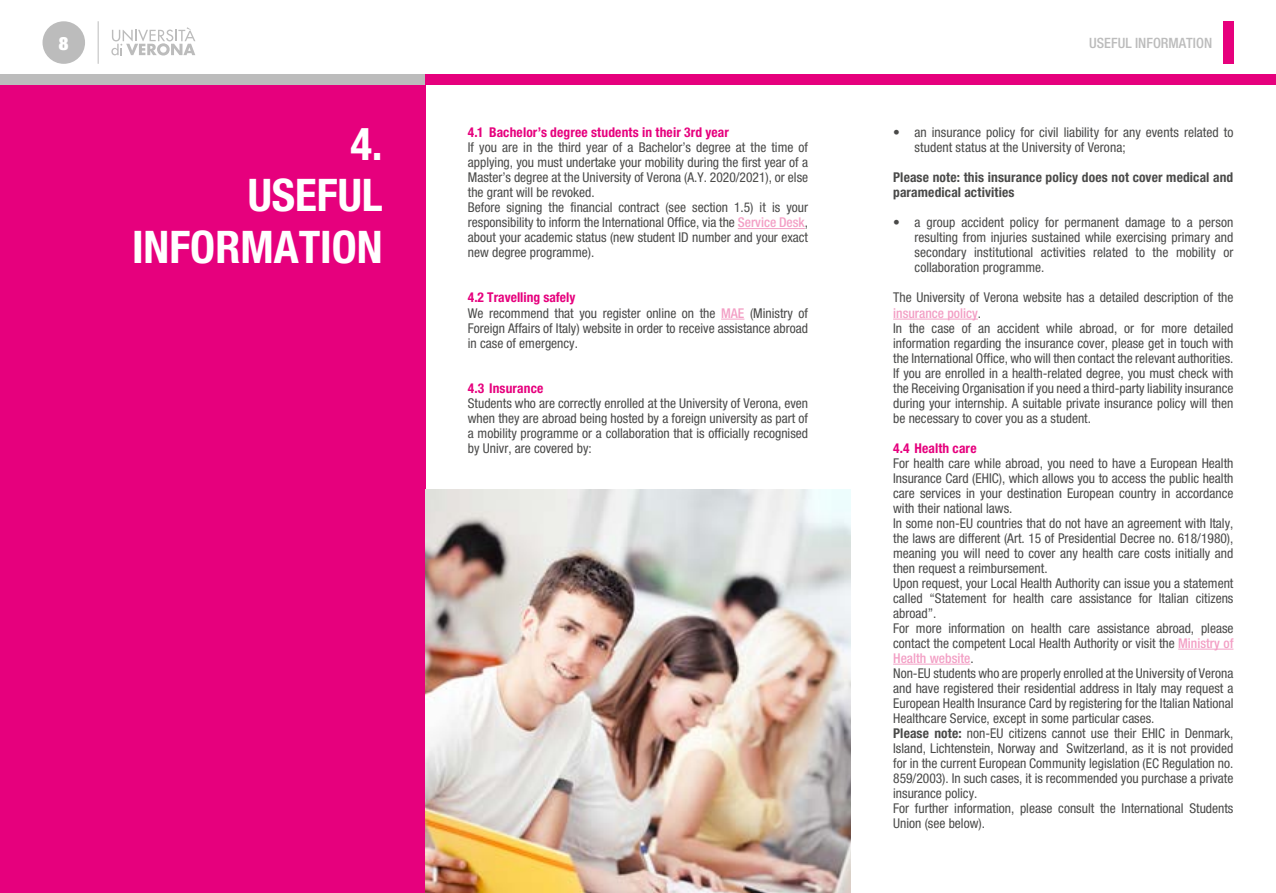
<style>
.page{position:relative;width:1276px;height:893px;background:#fff}
.page>*{position:absolute;margin:0;border:0;box-sizing:border-box;transform-origin:0 0}
.t1{font:700 condensed 45px/51.8px "Helvetica Neue LT Std";color:#fff;text-align:right}
.t2{font:900 condensed 18.45px "Helvetica Neue LT Std";color:#fff}
.t3{font:500 condensed 14.25px "Helvetica Neue LT Std";color:#bcbcbc}
.t4{font:condensed 13.5px/15px "Helvetica Neue LT Std";color:#4a4a49}
.t5{font:700 condensed 13.5px/15px "Helvetica Neue LT Std";letter-spacing:.01em;color:#4a4a49}
.t6{font:700 condensed 13.5px "Helvetica Neue LT Std";letter-spacing:.01em;color:#e6007d}
.s1{font-weight:500;color:#f39fc5}
.s2{font-weight:700;color:#e6007d}
.s3{font-weight:700}
</style>
<div class="page">
<div style="left:0;top:74px;width:425px;height:11px;background:#bcbcbc"></div>
<div style="left:850px;top:74px;width:426px;height:11px;background:#e6007d"></div>
<div style="left:425px;top:74px;width:425px;height:11px;background:#e6007d"></div>
<div style="left:43px;top:21px;width:42px;height:43px;background:#bcbcbc;border-radius:50%"></div>
<hr style="left:98px;top:21px;width:1px;height:43px;background:#bcbcbc">
<svg style="left:111px;top:27px;width:84px;height:29px"></svg>
<div style="left:1222px;top:21px;width:11px;height:43px;background:#e6007d"></div>
<div style="left:0;top:85px;width:425px;height:808px;background:#e6007d"></div>
<hr style="left:738px;top:228px;width:67px;height:1px;background:#f39fc5">
<svg style="left:721px;top:319px;width:23px;height:1px"></svg>
<hr style="left:893px;top:319px;width:85px;height:1px;background:#f39fc5">
<hr style="left:1178px;top:649px;width:55px;height:1px;background:#f39fc5">
<hr style="left:893px;top:664px;width:77px;height:1px;background:#f39fc5">
<img style="left:425px;top:489px;width:425px;height:404px">
<h2 class="t2" style="left:59px;top:31px;width:11px">8</h2>
<p class="t3" style="left:1089px;top:34px;width:124px">USEFUL INFORMATION</p>
<h1 class="t1" style="left:132px;top:117px;width:252px">4.<br>USEFUL<br>INFORMATION</h1>
<p class="t6" style="left:468px;top:124px;width:263px">4.1 Bachelor’s degree students in their 3rd year</p>
<p class="t4" style="left:468px;top:140px;width:342px">If you are in the third year of a Bachelor’s degree at the time of applying, you must undertake your mobility during the first year of a Master’s degree at the University of Verona (A.Y. 2020/2021), or else the grant will be revoked.<br>Before signing the financial contract (see section 1.5) it is your responsibility to inform the International Office, via the <span class="s1">Service Desk</span>, about your academic status (new student ID number and your exact new degree programme).</p>
<p class="t4" style="left:468px;top:290px;width:342px"><span class="s2">4.2 Travelling safely<br></span>We recommend that you register online on the <span class="s1">MAE</span> (Ministry of Foreign Affairs of Italy) website in order to receive assistance abroad in case of emergency.</p>
<p class="t6" style="left:468px;top:380px;width:77px">4.3 Insurance</p>
<p class="t4" style="left:468px;top:395px;width:342px;text-align:justify">Students who are correctly enrolled at the University of Verona, even when they are abroad being hosted by a foreign university as part of a mobility programme or a collaboration that is officially recognised by Univr, are covered by:</p>
<p class="t4" style="left:914px;top:125px;width:320px;text-indent:-21px">• an insurance policy for civil liability for any events related to student status at the University of Verona;</p>
<p class="t5" style="left:893px;top:170px;width:342px">Please note: this insurance policy does not cover medical and paramedical activities</p>
<p class="t4" style="left:914px;top:215px;width:320px;text-align:justify;text-indent:-21px">• a group accident policy for permanent damage to a person resulting from injuries sustained while exercising primary and secondary institutional activities related to the mobility or collaboration programme.</p>
<p class="t4" style="left:893px;top:290px;width:342px">The University of Verona website has a detailed description of the <span class="s1">insurance policy</span>.<br>In the case of an accident while abroad, or for more detailed information regarding the insurance cover, please get in touch with the International Office, who will then contact the relevant authorities.<br>If you are enrolled in a health-related degree, you must check with the Receiving Organisation if you need a third-party liability insurance during your internship. A suitable private insurance policy will then be necessary to cover you as a student.</p>
<p class="t6" style="left:893px;top:440px;width:85px">4.4 Health care</p>
<p class="t4" style="left:893px;top:455px;width:342px">For health care while abroad, you need to have a European Health Insurance Card (EHIC), which allows you to access the public health care services in your destination European country in accordance with their national laws.<br>In some non-EU countries that do not have an agreement with Italy, the laws are different (Art. 15 of Presidential Decree no. 618/1980), meaning you will need to cover any health care costs initially and then request a reimbursement.<br>Upon request, your Local Health Authority can issue you a statement called “Statement for health care assistance for Italian citizens abroad”.<br>For more information on health care assistance abroad, please contact the competent Local Health Authority or visit the <span class="s1">Ministry of Health website</span>.<br>Non-EU students who are properly enrolled at the University of Verona and have registered their residential address in Italy may request a European Health Insurance Card by registering for the Italian National Healthcare Service, except in some particular cases.<br><span class="s3">Please note:</span> non-EU citizens cannot use their EHIC in Denmark, Island, Lichtenstein, Norway and Switzerland, as it is not provided for in the current European Community legislation (EC Regulation no.<br>859/2003). In such cases, it is recommended you purchase a private insurance policy.<br>For further information, please consult the International Students Union (see below).</p>
</div>
